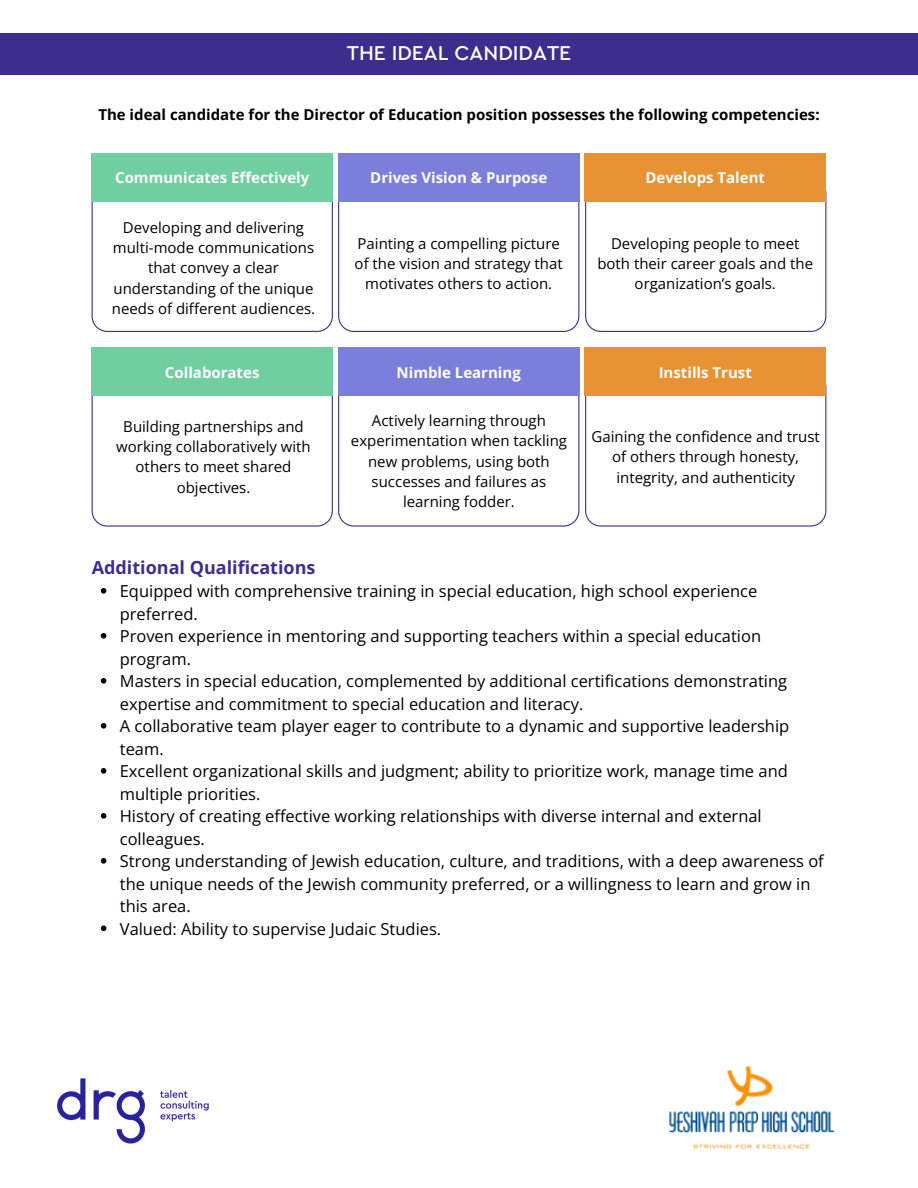
<style>
.page{position:relative;width:918px;height:1188px;background:#fff}
.page>*{position:absolute;margin:0;border:0;box-sizing:border-box;transform-origin:0 0}
.t1{font:500 21px "Cera Pro";color:#fff}
.t2{font:700 18px "Open Sans";color:#3d2e8e}
.t3{font:16.5px/22.5px "Open Sans";color:#000}
.t4{font:15px/20.2px "Open Sans";color:#000;text-align:center}
.t5{font:700 15px "Open Sans";color:#fff}
.t6{font:700 15px "Open Sans";color:#000}
</style>
<div class="page">
<img style="left:57px;top:1078px;width:152px;height:66px">
<div style="left:0;top:33px;width:918px;height:42px;background:#3d2e8e"></div>
<div style="left:92px;top:348px;width:241px;height:48px;background:#6fcfa1"></div>
<svg style="left:92px;top:396px;width:487px;height:131px"></svg>
<div style="left:338px;top:348px;width:241px;height:48px;background:#7b7fdb"></div>
<svg style="left:585px;top:396px;width:241px;height:131px"></svg>
<div style="left:585px;top:348px;width:241px;height:48px;background:#e79233"></div>
<div style="left:92px;top:153px;width:241px;height:49px;background:#6fcfa1"></div>
<svg style="left:92px;top:202px;width:487px;height:130px"></svg>
<div style="left:338px;top:153px;width:241px;height:49px;background:#7b7fdb"></div>
<svg style="left:585px;top:202px;width:241px;height:130px"></svg>
<div style="left:585px;top:153px;width:241px;height:49px;background:#e79233"></div>
<svg style="left:101px;top:588px;width:5px;height:6px"></svg>
<svg style="left:101px;top:633px;width:5px;height:6px"></svg>
<svg style="left:101px;top:678px;width:5px;height:6px"></svg>
<svg style="left:101px;top:723px;width:5px;height:6px"></svg>
<svg style="left:101px;top:768px;width:5px;height:6px"></svg>
<svg style="left:101px;top:813px;width:5px;height:6px"></svg>
<svg style="left:101px;top:858px;width:5px;height:6px"></svg>
<svg style="left:101px;top:926px;width:5px;height:5px"></svg>
<img style="left:669px;top:1065px;width:166px;height:85px">
<h1 class="t1" style="left:347px;top:43px;width:226px">THE IDEAL CANDIDATE</h1>
<h4 class="t6" style="left:98px;top:104px;width:723px">The ideal candidate for the Director of Education position possesses the following competencies:</h4>
<h4 class="t5" style="left:115px;top:167px;width:196px">Communicates Effectively</h4>
<p class="t5" style="left:370px;top:167px;width:178px">Drives Vision &amp; Purpose</p>
<h4 class="t4" style="left:112px;top:217px;width:205px">Developing and delivering multi-mode communications that convey a clear understanding of the unique needs of different audiences.</h4>
<p class="t4" style="left:355px;top:233px;width:210px">Painting a compelling picture of the vision and strategy that motivates others to action.</p>
<h4 class="t5" style="left:645px;top:167px;width:121px">Develops Talent</h4>
<p class="t4" style="left:597px;top:233px;width:217px">Developing people to meet both their career goals and the organization’s goals.</p>
<h4 class="t5" style="left:165px;top:362px;width:96px">Collaborates</h4>
<p class="t5" style="left:397px;top:362px;width:126px">Nimble Learning</p>
<h4 class="t5" style="left:659px;top:362px;width:95px">Instills Trust</h4>
<p class="t4" style="left:116px;top:416px;width:196px">Building partnerships and working collaboratively with others to meet shared objectives.</p>
<h4 class="t4" style="left:351px;top:410px;width:218px">Actively learning through experimentation when tackling new problems, using both successes and failures as learning fodder.</h4>
<p class="t4" style="left:592px;top:426px;width:230px">Gaining the confidence and trust of others through honesty, integrity, and authenticity</p>
<p class="t2" style="left:92px;top:555px;width:225px">Additional Qualifications</p>
<h2 class="t3" style="left:120px;top:579px;width:639px">Equipped with comprehensive training in special education, high school experience preferred.</h2>
<p class="t3" style="left:120px;top:624px;width:643px">Proven experience in mentoring and supporting teachers within a special education program.</p>
<p class="t3" style="left:120px;top:669px;width:669px">Masters in special education, complemented by additional certifications demonstrating expertise and commitment to special education and literacy.</p>
<p class="t3" style="left:120px;top:714px;width:671px">A collaborative team player eager to contribute to a dynamic and supportive leadership team.</p>
<p class="t3" style="left:120px;top:759px;width:670px">Excellent organizational skills and judgment; ability to prioritize work, manage time and multiple priorities.</p>
<p class="t3" style="left:120px;top:804px;width:643px">History of creating effective working relationships with diverse internal and external colleagues.</p>
<p class="t3" style="left:120px;top:849px;width:706px">Strong understanding of Jewish education, culture, and traditions, with a deep awareness of the unique needs of the Jewish community preferred, or a willingness to learn and grow in this area.</p>
<p class="t3" style="left:120px;top:917px;width:323px">Valued: Ability to supervise Judaic Studies.</p>
</div>
